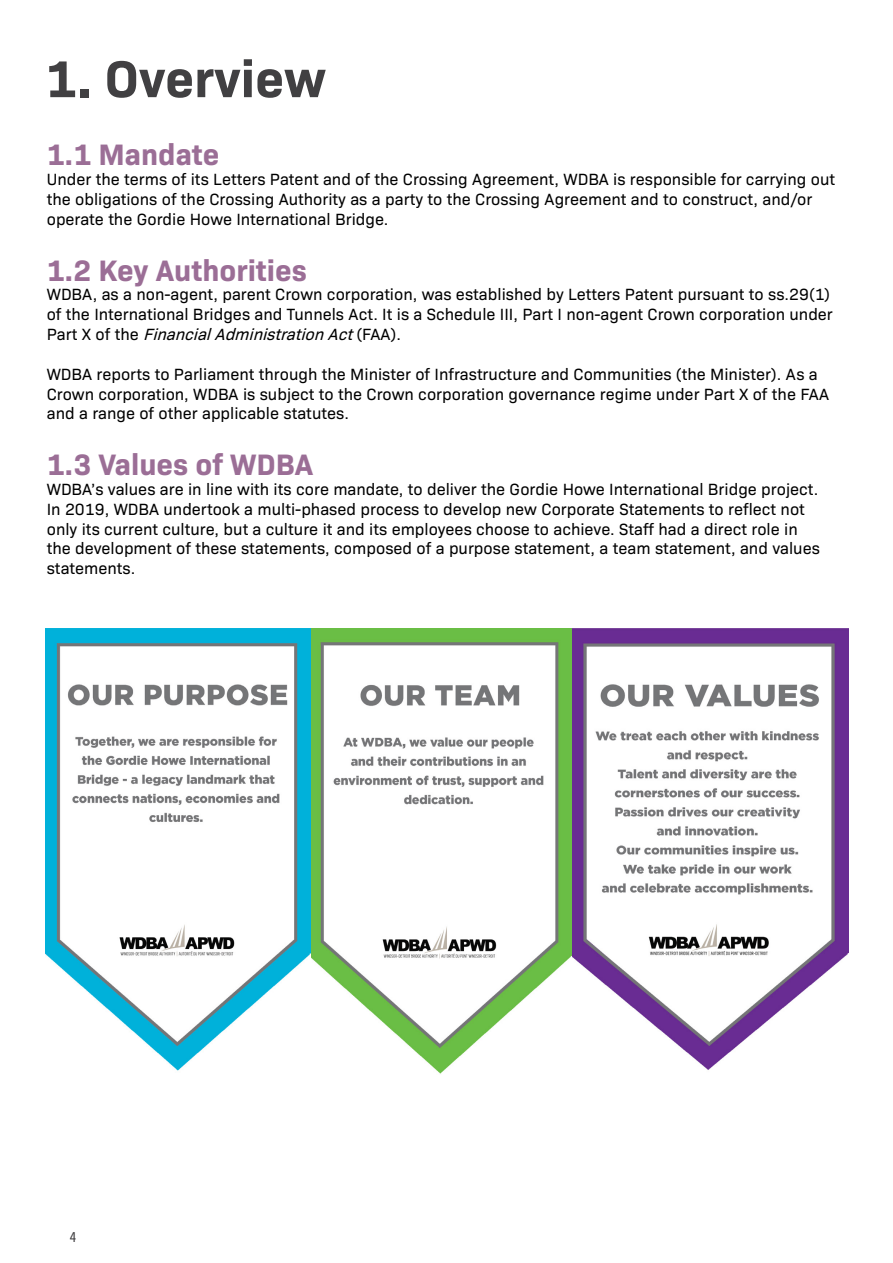
<style>
.page{position:relative;width:893px;height:1263px;background:#fff}
.page>*{position:absolute;margin:0;border:0;box-sizing:border-box;transform-origin:0 0}
.t1{font:700 52.5px "Bio Sans";color:#414042}
.t2{font:700 30px "Bio Sans";color:#9b6e96}
.t3{font:16.5px/19.8px "Bio Sans";color:#000}
.t4{font:500 15px "Acumin Pro Cond";color:#414042}
.s1{font-style:italic}
</style>
<div class="page">
<img style="left:572px;top:629px;width:277px;height:441px">
<img style="left:310px;top:629px;width:262px;height:445px">
<img style="left:45px;top:629px;width:265px;height:442px">
<h1 class="t1" style="left:45px;top:39px;width:282px">1. Overview</h1>
<h2 class="t2" style="left:47px;top:132px;width:174px">1.1 Mandate</h2>
<p class="t3" style="left:47px;top:168px;width:790px">Under the terms of its Letters Patent and of the Crossing Agreement, WDBA is responsible for carrying out the obligations of the Crossing Authority as a party to the Crossing Agreement and to construct, and/or operate the Gordie Howe International Bridge.</p>
<h2 class="t2" style="left:47px;top:247px;width:262px">1.2 Key Authorities</h2>
<p class="t3" style="left:47px;top:284px;width:788px">WDBA, as a non-agent, parent Crown corporation, was established by Letters Patent pursuant to ss.29(1) of the International Bridges and Tunnels Act. It is a Schedule III, Part I non-agent Crown corporation under<br>P a r t X o f t h e <span class="s1">FinancialAdministrationAct</span>( FA A ) .</p>
<p class="t3" style="left:47px;top:363px;width:784px">WDBA reports to Parliament through the Minister of Infrastructure and Communities (the Minister). As a<br>Crown corporation, WDBA is subject to the Crown corporation governance regime under Part X of the FAA and a range of other applicable statutes.</p>
<h2 class="t2" style="left:47px;top:442px;width:268px">1.3 Values of WDBA</h2>
<p class="t3" style="left:47px;top:478px;width:775px">WDBA’s values are in line with its core mandate, to deliver the Gordie Howe International Bridge project.<br>In 2019, WDBA undertook a multi-phased process to develop new Corporate Statements to reflect not only its current culture, but a culture it and its employees choose to achieve. Staff had a direct role in the development of these statements, composed of a purpose statement, a team statement, and values statements.</p>
<p class="t4" style="left:70px;top:1227px;width:8px">4</p>
</div>
